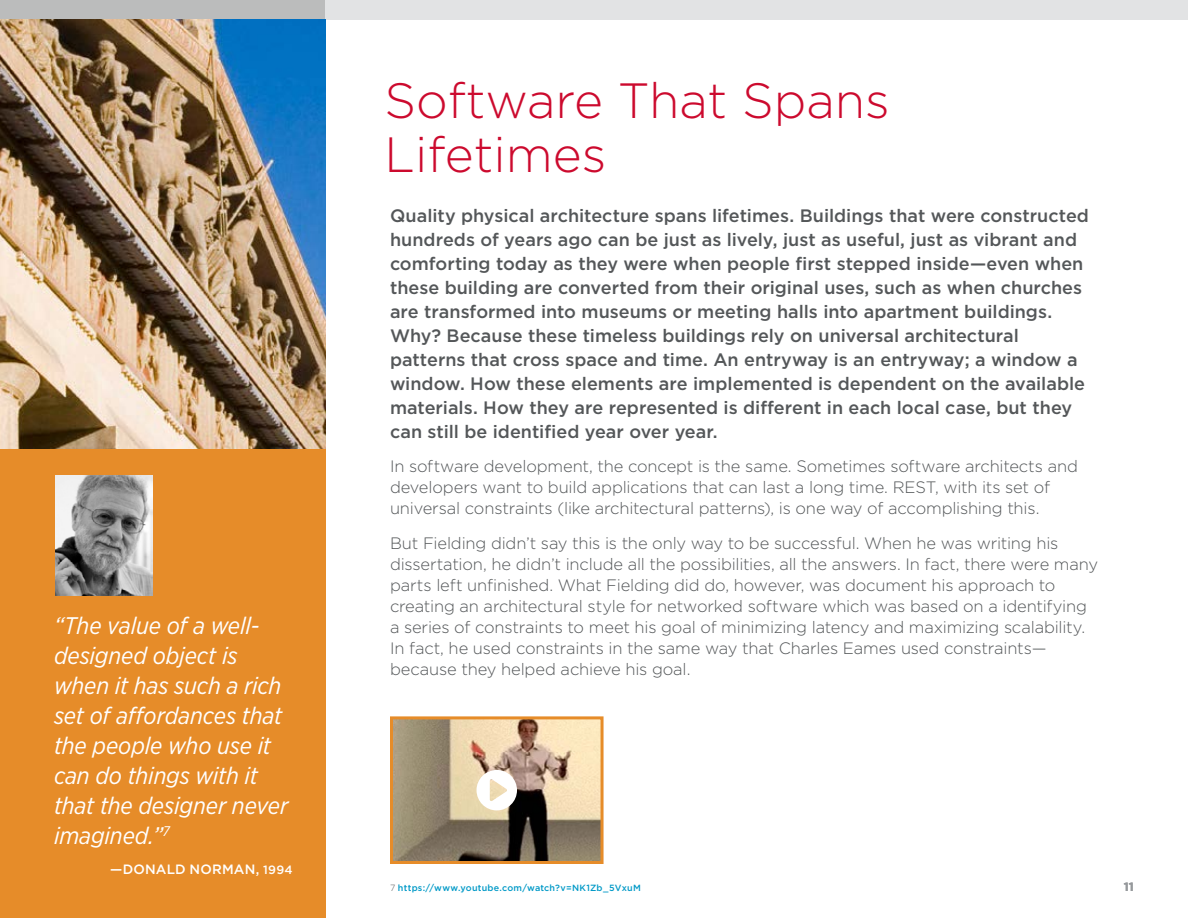
<style>
.page{position:relative;width:1188px;height:918px;background:#fff}
.page>*{position:absolute;margin:0;border:0;box-sizing:border-box;transform-origin:0 0}
.t1{font:300 49.5px/54px "Gotham";color:#cc0a2e}
.t2{font:italic 24px/30px "Gotham Narrow";letter-spacing:-.005em;color:#fff}
.t3{font:500 18px/24px "Gotham";color:#545759}
.t4{font:300 16.5px/21px "Gotham";letter-spacing:-.01em;color:#545759}
.t5{font:500 13.5px "Gotham";letter-spacing:.01em;color:#fff}
.t6{font:700 12px "Gotham";color:#96999c}
.t7{font:500 9px "Gotham";letter-spacing:.025em;color:#0099c7}
.s1{font-size:12px}
.s2{font-weight:300;color:#545759}
</style>
<div class="page">
<div style="left:0;top:0;width:325px;height:20px;background:#bbbcbc"></div>
<div style="left:325px;top:0;width:863px;height:20px;background:#e2e3e4"></div>
<img style="left:0;top:20px;width:325px;height:429px">
<div style="left:0;top:449px;width:325px;height:469px;background:#e68c29"></div>
<img style="left:56px;top:476px;width:96px;height:119px">
<img style="left:394px;top:720px;width:206px;height:140px">
<div style="left:390px;top:716px;width:214px;height:148px;border:3px solid #e68c29"></div>
<svg style="left:477px;top:770px;width:40px;height:40px"></svg>
<h2 class="t2" style="left:54px;top:610px;width:236px">“The value of a well&shy;designed object is when it has such a rich set of affordances that the people who use it can do things with it that the designer never imagined.”<sup>7</sup></h2>
<p class="t5" style="left:110px;top:860px;width:184px">—DONALD NORMAN, <span class="s1">1994</span></p>
<h1 class="t1" style="left:384px;top:72px;width:507px">Software That Spans<br>Lifetimes</h1>
<p class="t3" style="left:390px;top:203px;width:701px">Quality physical architecture spans lifetimes. Buildings that were constructed hundreds of years ago can be just as lively, just as useful, just as vibrant and comforting today as they were when people first stepped inside—even when these building are converted from their original uses, such as when churches are transformed into museums or meeting halls into apartment buildings.<br>Why? Because these timeless buildings rely on universal architectural patterns that cross space and time. An entryway is an entryway; a window a window. How these elements are implemented is dependent on the available materials. How they are represented is different in each local case, but they can still be identified year over year.</p>
<p class="t4" style="left:390px;top:455px;width:690px">In software development, the concept is the same. Sometimes software architects and developers want to build applications that can last a long time. REST, with its set of universal constraints (like architectural patterns), is one way of accomplishing this.</p>
<p class="t4" style="left:390px;top:532px;width:710px">But Fielding didn’t say this is the only way to be successful. When he was writing his dissertation, he didn’t include all the possibilities, all the answers. In fact, there were many parts left unfinished. What Fielding did do, however, was document his approach to creating an architectural style for networked software which was based on a identifying a series of constraints to meet his goal of minimizing latency and maximizing scalability.<br>In fact, he used constraints in the same way that Charles Eames used constraints— because they helped achieve his goal.</p>
<p class="t7" style="left:390px;top:882px;width:252px"><span class="s2">7</span> https://www.youtube.com/watch?v=NK1Zb_5VxuM</p>
<p class="t6" style="left:1124px;top:880px;width:12px">11</p>
</div>
